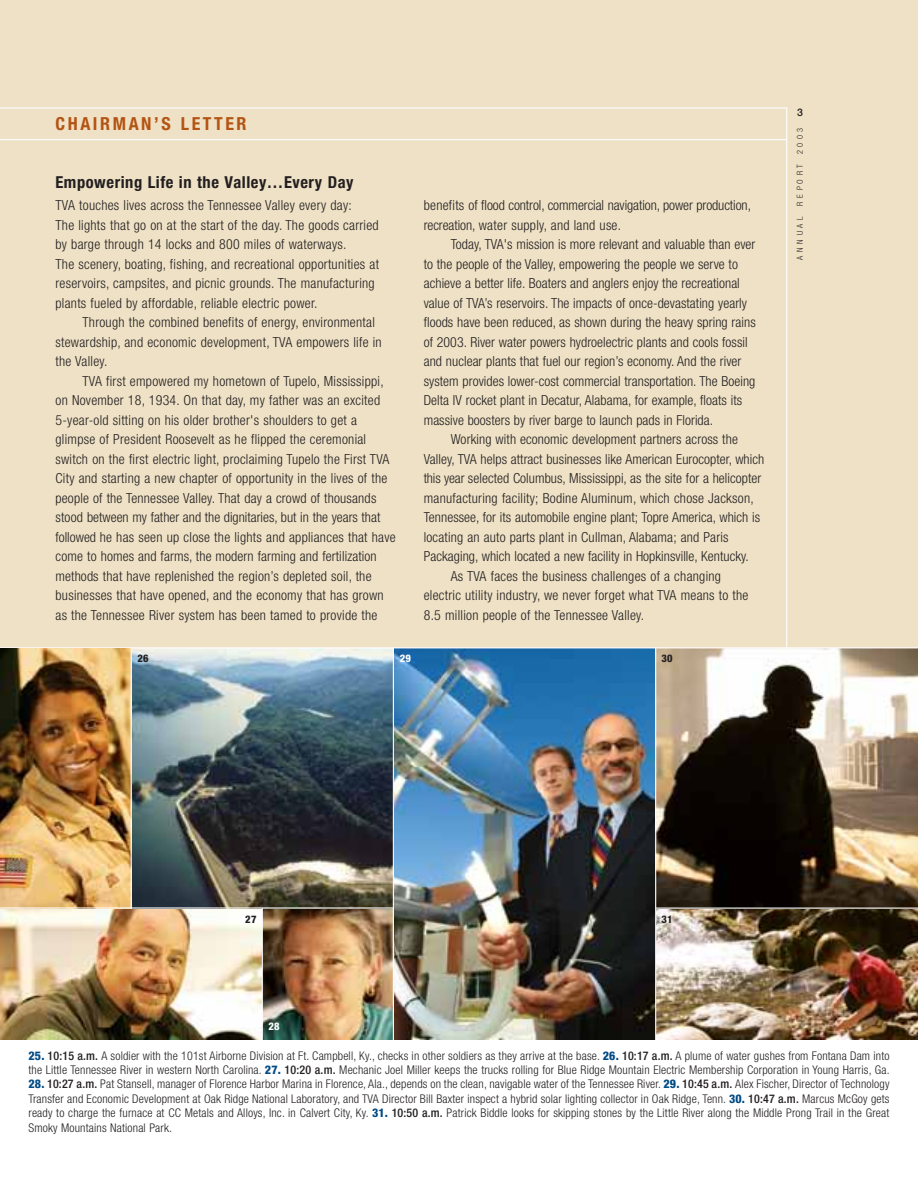
<style>
.page{position:relative;width:918px;height:1188px;background:#fff}
.page>*{position:absolute;margin:0;border:0;box-sizing:border-box;transform-origin:0 0}
.t1{font:700 condensed 18px "Helvetica Neue";letter-spacing:.145em;color:#b45413}
.t2{font:700 condensed 16.5px "Helvetica Neue";letter-spacing:.035em;color:#231f20}
.t3{font:300 condensed 13.8px/19.5px "Helvetica Neue";letter-spacing:.015em;color:#231f20}
.t4{font:300 condensed 13.8px/19.5px "Helvetica Neue";letter-spacing:-.005em;color:#231f20}
.t5{font:300 condensed 12px/14.4px "Helvetica Neue";letter-spacing:.015em;color:#231f20}
.t6{font:800 condensed 10.5px "Helvetica Neue";letter-spacing:.03em;color:#231f20}
.t7{font:800 condensed 10.5px "Helvetica Neue";color:#fff}
.t8{font:500 10.5px "Helvetica Neue";color:#231f20}
.t9{font:300 condensed 8.25px "Helvetica Neue";letter-spacing:.465em;color:#231f20}
.s1{font-weight:800;color:#004b85}
.s2{font-weight:500}
</style>
<div class="page">
<img style="left:656px;top:909px;width:262px;height:130px">
<img style="left:394px;top:649px;width:261px;height:390px">
<img style="left:656px;top:648px;width:262px;height:260px">
<img style="left:0;top:909px;width:262px;height:130px">
<img style="left:263px;top:909px;width:130px;height:130px">
<img style="left:132px;top:649px;width:261px;height:258px">
<div style="left:0;top:0;width:918px;height:648px;background:#eee1c5"></div>
<svg style="left:0;top:107px;width:788px;height:542px"></svg>
<hr style="left:0;top:139px;width:787px;height:1px;background:#fff">
<hr style="left:393px;top:648px;width:1px;height:393px;background:#fff">
<hr style="left:655px;top:648px;width:1px;height:393px;background:#fff">
<hr style="left:0;top:647px;width:918px;height:1px;background:#fff">
<img style="left:0;top:648px;width:131px;height:259px">
<hr style="left:131px;top:648px;width:1px;height:260px;background:#fff">
<h1 class="t1" style="left:56px;top:118px;width:193px">CHAIRMAN’S LETTER</h1>
<p class="t2" style="left:56px;top:176px;width:300px">Empowering Life in the Valley…Every Day</p>
<p class="t3" style="left:56px;top:197px;width:325px">TVA touches lives across the Tennessee Valley every day:<br>The lights that go on at the start of the day. The goods carried by barge through 14 locks and 800 miles of waterways.<br>The scenery, boating, fishing, and recreational opportunities at reservoirs, campsites, and picnic grounds. The manufacturing plants fueled by affordable, reliable electric power.</p>
<p class="t3" style="left:56px;top:314px;width:328px;text-indent:27px">Through the combined benefits of energy, environmental stewardship, and economic development, TVA empowers life in the Valley.</p>
<p class="t3" style="left:56px;top:372px;width:342px;text-indent:27px">TVA first empowered my hometown of Tupelo, Mississippi, on November 18, 1934. On that day, my father was an excited 5-year-old sitting on his older brother's shoulders to get a glimpse of President Roosevelt as he flipped the ceremonial switch on the first electric light, proclaiming Tupelo the First TVA City and starting a new chapter of opportunity in the lives of the people of the Tennessee Valley. That day a crowd of thousands stood between my father and the dignitaries, but in the years that followed he has seen up close the lights and appliances that have come to homes and farms, the modern farming and fertilization methods that have replenished the region’s depleted soil, the businesses that have opened, and the economy that has grown as the Tennessee River system has been tamed to provide the</p>
<p class="t4" style="left:424px;top:197px;width:329px">benefits of flood control, commercial navigation, power production, recreation, water supply, and land use.</p>
<p class="t3" style="left:424px;top:236px;width:333px;text-indent:27px">Today, TVA's mission is more relevant and valuable than ever to the people of the Valley, empowering the people we serve to achieve a better life. Boaters and anglers enjoy the recreational value of TVA’s reservoirs. The impacts of once-devastating yearly floods have been reduced, as shown during the heavy spring rains of 2003. River water powers hydroelectric plants and cools fossil and nuclear plants that fuel our region’s economy. And the river system provides lower-cost commercial transportation. The Boeing Delta IV rocket plant in Decatur, Alabama, for example, floats its massive boosters by river barge to launch pads in Florida.</p>
<p class="t3" style="left:451px;top:431px;width:289px">Working with economic development partners across the</p>
<p class="t3" style="left:424px;top:450px;width:342px">Valley, TVA helps attract businesses like American Eurocopter, which</p>
<p class="t3" style="left:424px;top:470px;width:339px">this year selected Columbus, Mississippi, as the site for a helicopter</p>
<p class="t3" style="left:424px;top:489px;width:332px">manufacturing facility; Bodine Aluminum, which chose Jackson,</p>
<p class="t3" style="left:424px;top:509px;width:338px">Tennessee, for its automobile engine plant; Topre America, which is</p>
<p class="t3" style="left:424px;top:528px;width:306px">locating an auto parts plant in Cullman, Alabama; and Paris</p>
<p class="t3" style="left:424px;top:548px;width:327px">Packaging, which located a new facility in Hopkinsville, Kentucky.</p>
<p class="t3" style="left:451px;top:567px;width:272px">As TVA faces the business challenges of a changing</p>
<p class="t3" style="left:424px;top:587px;width:326px">electric utility industry, we never forget what TVA means to the</p>
<p class="t3" style="left:424px;top:606px;width:222px">8.5 million people of the Tennessee Valley.</p>
<p class="t6" style="left:137px;top:655px;width:13px">26</p>
<p class="t7" style="left:400px;top:655px;width:13px">29</p>
<p class="t6" style="left:662px;top:655px;width:13px">30</p>
<p class="t8" style="left:797px;top:108px;width:7px">3</p>
<p class="t9" style="left:797px;top:260px;width:134px;rotate:-90deg">ANNUAL REPORT 2003</p>
<p class="t6" style="left:245px;top:915px;width:13px">27</p>
<p class="t7" style="left:269px;top:1022px;width:13px">28</p>
<p class="t6" style="left:662px;top:915px;width:13px">31</p>
<p class="t5" style="left:28px;top:1049px;width:863px"><span class="s1">25.</span> <span class="s2">10:15 a.m.</span> A soldier with the 101st Airborne Division at Ft. Campbell, Ky., checks in other soldiers as they arrive at the base. <span class="s1">26.</span> <span class="s2">10:17 a.m.</span> A plume of water gushes from Fontana Dam into the Little Tennessee River in western North Carolina. <span class="s1">27.</span> <span class="s2">10:20 a.m.</span> Mechanic Joel Miller keeps the trucks rolling for Blue Ridge Mountain Electric Membership Corporation in Young Harris, Ga.</p>
<p class="t5" style="left:29px;top:1078px;width:863px;text-align:justify"><span class="s1">28.</span> <span class="s2">10:27 a.m.</span> Pat Stansell, manager of Florence Harbor Marina in Florence, Ala., depends on the clean, navigable water of the Tennessee River. <span class="s1">29.</span> <span class="s2">10:45 a.m.</span> Alex Fischer, Director of Technology Transfer and Economic Development at Oak Ridge National Laboratory, and TVA Director Bill Baxter inspect a hybrid solar lighting collector in Oak Ridge, Tenn. <span class="s1">30.</span> <span class="s2">10:47 a.m.</span> Marcus McGoy gets ready to charge the furnace at CC Metals and Alloys, Inc. in Calvert City, Ky. <span class="s1">31.</span> <span class="s2">10:50 a.m.</span> Patrick Biddle looks for skipping stones by the Little River along the Middle Prong Trail in the Great Smoky Mountains National Park.</p>
</div>
